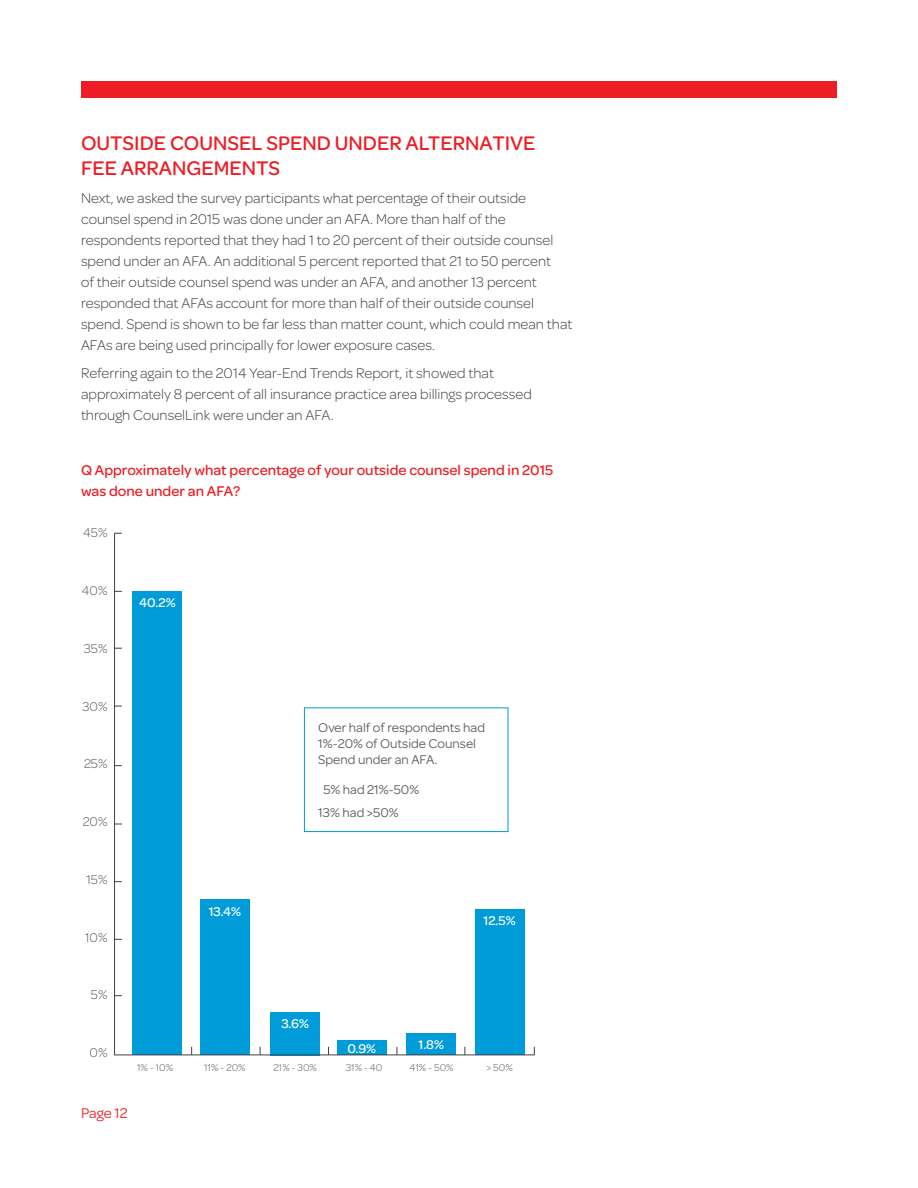
<style>
.page{position:relative;width:918px;height:1188px;background:#fff}
.page>*{position:absolute;margin:0;border:0;box-sizing:border-box;transform-origin:0 0}
.t1{font:500 21px/25.5px "Omnes";color:#ed1d24}
.t2{font:300 15px/21px "Omnes";color:#414042}
.t3{font:500 15px/21px "Omnes";color:#ed1d24}
.t4{font:15px "Omnes";color:#ed1d24}
.t5{font:13.5px/16.2px "Omnes";color:#58595b}
.t6{font:300 13.5px "Omnes";color:#58595b}
.t7{font:500 13.5px "Omnes";color:#fff}
.t8{font:300 10.5px "Omnes";color:#58595b}
</style>
<div class="page">
<div style="left:81px;top:81px;width:756px;height:16px;background:#ed1d24"></div>
<div style="left:133px;top:591px;width:49px;height:464px;background:#009cd9"></div>
<div style="left:475px;top:909px;width:50px;height:146px;background:#009cd9"></div>
<div style="left:200px;top:900px;width:50px;height:155px;background:#009cd9"></div>
<div style="left:337px;top:1041px;width:50px;height:14px;background:#009cd9"></div>
<div style="left:270px;top:1012px;width:50px;height:43px;background:#009cd9"></div>
<div style="left:406px;top:1033px;width:50px;height:22px;background:#009cd9"></div>
<hr style="left:114px;top:533px;width:1px;height:522px;background:#414042">
<hr style="left:114px;top:1055px;width:421px;height:1px;background:#414042">
<div style="left:304px;top:707px;width:204px;height:125px;border:1px solid #009cd9"></div>
<h1 class="t1" style="left:81px;top:129px;width:456px">OUTSIDE COUNSEL SPEND UNDER ALTERNATIVE<br>FEE ARRANGEMENTS</h1>
<p class="t2" style="left:81px;top:187px;width:493px">Next, we asked the survey participants what percentage of their outside counsel spend in 2015 was done under an AFA. More than half of the respondents reported that they had 1 to 20 percent of their outside counsel spend under an AFA. An additional 5 percent reported that 21 to 50 percent<br>of their outside counsel spend was under an AFA, and another 13 percent responded that AFAs account for more than half of their outside counsel spend. Spend is shown to be far less than matter count, which could mean that AFAs are being used principally for lower exposure cases.</p>
<p class="t2" style="left:81px;top:362px;width:452px">Referring again to the 2014 Year-End Trends Report, it showed that approximately 8 percent of all insurance practice area billings processed through CounselLink were under an AFA.</p>
<p class="t3" style="left:81px;top:459px;width:474px">Q Approximately what percentage of your outside counsel spend in 2015 was done under an AFA?</p>
<p class="t6" style="left:83px;top:524px;width:26px">45%</p>
<p class="t6" style="left:82px;top:582px;width:27px">40%</p>
<p class="t6" style="left:84px;top:640px;width:25px">35%</p>
<p class="t6" style="left:83px;top:697px;width:27px">30%</p>
<p class="t6" style="left:84px;top:755px;width:25px">25%</p>
<p class="t6" style="left:83px;top:813px;width:26px">20%</p>
<p class="t6" style="left:86px;top:871px;width:23px">15%</p>
<p class="t6" style="left:85px;top:928px;width:24px">10%</p>
<p class="t7" style="left:139px;top:593px;width:38px">40.2%</p>
<p class="t7" style="left:209px;top:902px;width:34px">13.4%</p>
<p class="t5" style="left:318px;top:719px;width:168px">Over half of respondents had<br>1%-20% of Outside Counsel<br>Spend under an AFA.</p>
<p class="t5" style="left:318px;top:777px;width:102px;line-height:23px;text-indent:5px">5% had 21%-50%<br>13% had &gt;50%</p>
<p class="t7" style="left:483px;top:911px;width:34px">12.5%</p>
<p class="t6" style="left:91px;top:986px;width:18px">5%</p>
<p class="t6" style="left:90px;top:1044px;width:19px">0%</p>
<p class="t7" style="left:281px;top:1015px;width:29px">3.6%</p>
<p class="t7" style="left:347px;top:1039px;width:30px">0.9%</p>
<p class="t7" style="left:418px;top:1035px;width:27px">1.8%</p>
<p class="t8" style="left:137px;top:1061px;width:38px">1% - 10%</p>
<p class="t8" style="left:204px;top:1061px;width:43px">11% - 20%</p>
<p class="t8" style="left:273px;top:1061px;width:45px">21% - 30%</p>
<p class="t8" style="left:346px;top:1061px;width:38px">31% - 40</p>
<p class="t8" style="left:410px;top:1061px;width:46px">41% - 50%</p>
<p class="t8" style="left:486px;top:1061px;width:28px">&gt; 50%</p>
<p class="t4" style="left:81px;top:1102px;width:48px">Page 12</p>
</div>
